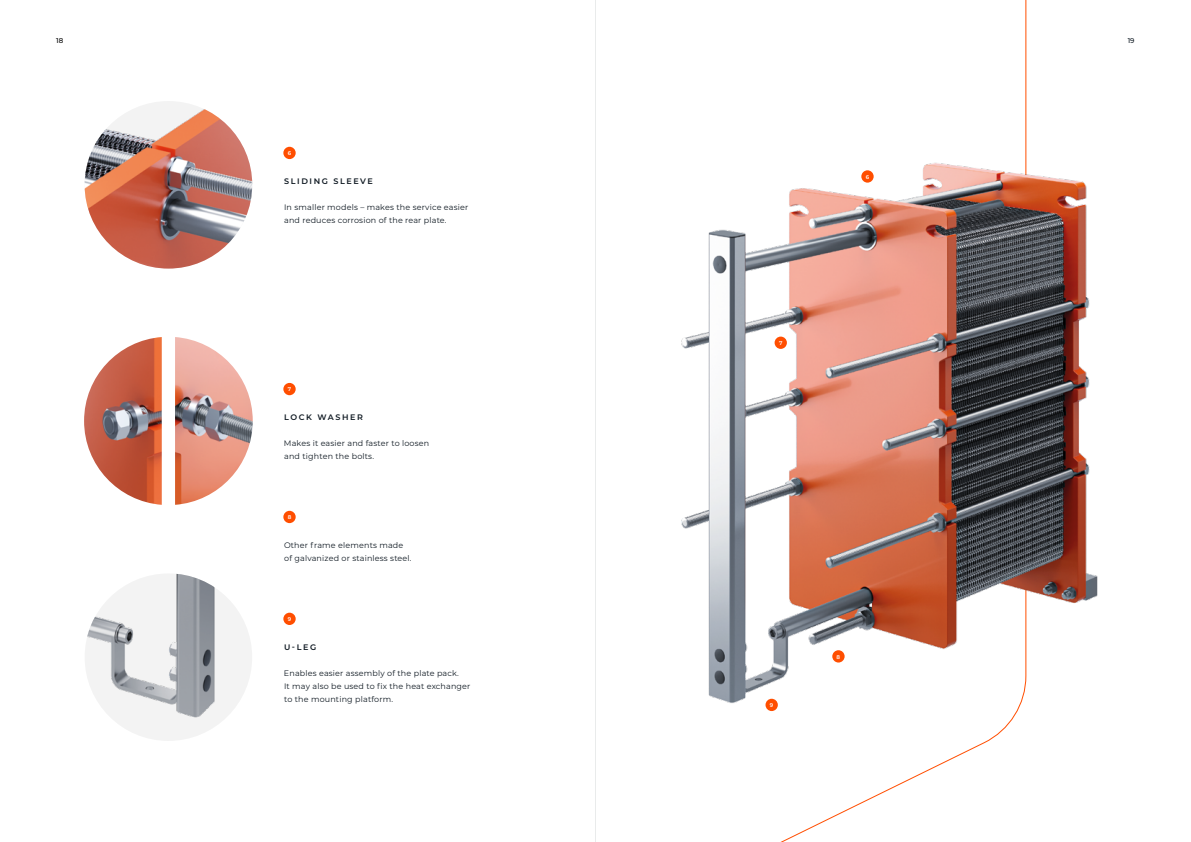
<style>
.page{position:relative;width:1191px;height:842px;background:#fff}
.page>*{position:absolute;margin:0;border:0;box-sizing:border-box;transform-origin:0 0}
.t1{font:8px/13px "Montserrat";letter-spacing:.02em;color:#0e1821}
.t2{font:600 8px "Montserrat";letter-spacing:.2em;color:#0e1821}
.t3{font:500 7px "Montserrat";color:#000}
.t4{font:500 7px "Montserrat";color:#0e1821}
.t5{font:600 5.5px "Montserrat";color:#fff}
</style>
<div class="page">
<img style="left:85px;top:101px;width:167px;height:168px;border-radius:84px">
<img style="left:85px;top:573px;width:167px;height:168px;border-radius:84px">
<img style="left:681px;top:119px;width:417px;height:627px">
<img style="left:84px;top:337px;width:78px;height:168px">
<img style="left:175px;top:337px;width:78px;height:168px">
<div style="left:283px;top:147px;width:13px;height:12px;background:#ff4e00;border-radius:50%"></div>
<div style="left:832px;top:650px;width:12px;height:12px;background:#ff4e00;border-radius:50%"></div>
<div style="left:765px;top:699px;width:13px;height:12px;background:#ff4e00;border-radius:50%"></div>
<div style="left:861px;top:170px;width:12px;height:13px;background:#ff4e00;border-radius:50%"></div>
<div style="left:774px;top:337px;width:13px;height:12px;background:#ff4e00;border-radius:50%"></div>
<div style="left:283px;top:613px;width:13px;height:12px;background:#ff4e00;border-radius:50%"></div>
<div style="left:283px;top:511px;width:13px;height:12px;background:#ff4e00;border-radius:50%"></div>
<div style="left:283px;top:383px;width:13px;height:12px;background:#ff4e00;border-radius:50%"></div>
<hr style="left:595px;top:0;width:1px;height:842px;background:#e9ebeb">
<p class="t3" style="left:56px;top:35px;width:9px">18</p>
<p class="t4" style="left:1127px;top:35px;width:8px">19</p>
<p class="t5" style="left:288px;top:149px;width:5px">6</p>
<p class="t2" style="left:284px;top:175px;width:90px">SLIDING SLEEVE</p>
<p class="t1" style="left:284px;top:200px;width:186px">In smaller models – makes the service easier and reduces corrosion of the rear plate.</p>
<p class="t5" style="left:288px;top:385px;width:5px">7</p>
<p class="t2" style="left:284px;top:411px;width:80px">LOCK WASHER</p>
<p class="t1" style="left:284px;top:436px;width:147px">Makes it easier and faster to loosen and tighten the bolts.</p>
<p class="t5" style="left:288px;top:513px;width:5px">8</p>
<p class="t1" style="left:284px;top:538px;width:129px">Other frame elements made of galvanized or stainless steel.</p>
<p class="t5" style="left:288px;top:615px;width:5px">9</p>
<p class="t2" style="left:284px;top:641px;width:34px">U-LEG</p>
<p class="t1" style="left:284px;top:666px;width:188px">Enables easier assembly of the plate pack.<br>It may also be used to fix the heat exchanger to the mounting platform.</p>
<p class="t5" style="left:779px;top:339px;width:5px">7</p>
<p class="t5" style="left:865px;top:173px;width:5px">6</p>
<p class="t5" style="left:770px;top:701px;width:5px">9</p>
<p class="t5" style="left:836px;top:653px;width:5px">8</p>
</div>
